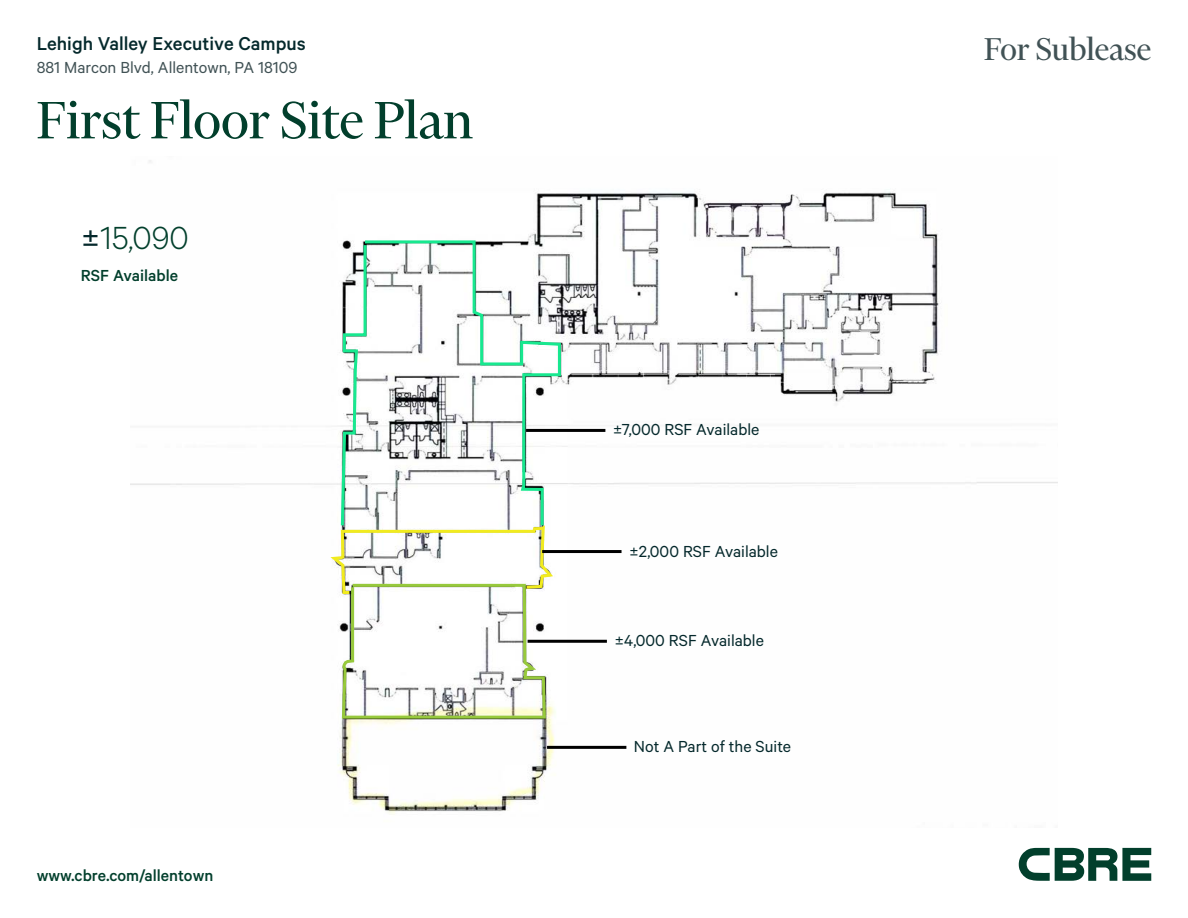
<style>
.page{position:relative;width:1188px;height:918px;background:#fff}
.page>*{position:absolute;margin:0;border:0;box-sizing:border-box;transform-origin:0 0}
.Heading_Small{font:60px "Financier Display";color:#023f2c}
.t1{font:36px "Financier Display";color:#415255}
.Callout_Medium{font:300 36px "Calibre";color:#023f2c}
.t2{font:500 21px "Calibre";color:#05292c}
.Subheading_Large{font:18px "Calibre";color:#05292c}
.t3{font:18px "Calibre";color:#415255}
.Bullet_Heading{font:500 18px "Calibre";color:#023f2c}
.Callout_Description{font:500 18px "Calibre";color:#023f2c}
.s1{font-weight:400;color:#05292c}
</style>
<div class="page">
<svg style="left:1019px;top:848px;width:132px;height:33px"></svg>
<img style="left:131px;top:160px;width:926px;height:655px">
<hr style="left:547px;top:746px;width:79px;height:3px;background:#000">
<hr style="left:528px;top:640px;width:79px;height:3px;background:#000">
<hr style="left:542px;top:550px;width:80px;height:3px;background:#000">
<svg style="left:327px;top:242px;width:229px;height:478px"></svg>
<svg style="left:362px;top:239px;width:200px;height:289px"></svg>
<hr style="left:526px;top:429px;width:79px;height:3px;background:#000">
<p class="t2" style="left:37px;top:32px;width:271px">Lehigh Valley Executive Campus</p>
<p class="t3" style="left:37px;top:57px;width:262px">881 Marcon Blvd, Allentown, PA 18109</p>
<p class="Heading_Small" style="left:37px;top:89px;width:438px">First Floor Site Plan</p>
<p class="Callout_Medium" style="left:81px;top:217px;width:110px"><span class="s1">±</span>15,090</p>
<p class="Callout_Description" style="left:81px;top:265px;width:99px">RSF Available</p>
<p class="Bullet_Heading" style="left:37px;top:865px;width:178px">www.cbre.com/allentown</p>
<p class="Subheading_Large" style="left:613px;top:419px;width:148px">±7,000 RSF Available</p>
<p class="Subheading_Large" style="left:629px;top:540px;width:150px">±2,000 RSF Available</p>
<p class="Subheading_Large" style="left:614px;top:630px;width:151px">±4,000 RSF Available</p>
<p class="Subheading_Large" style="left:634px;top:736px;width:159px">Not A Part of the Suite</p>
<p class="t1" style="left:984px;top:30px;width:169px">For Sublease</p>
</div>
